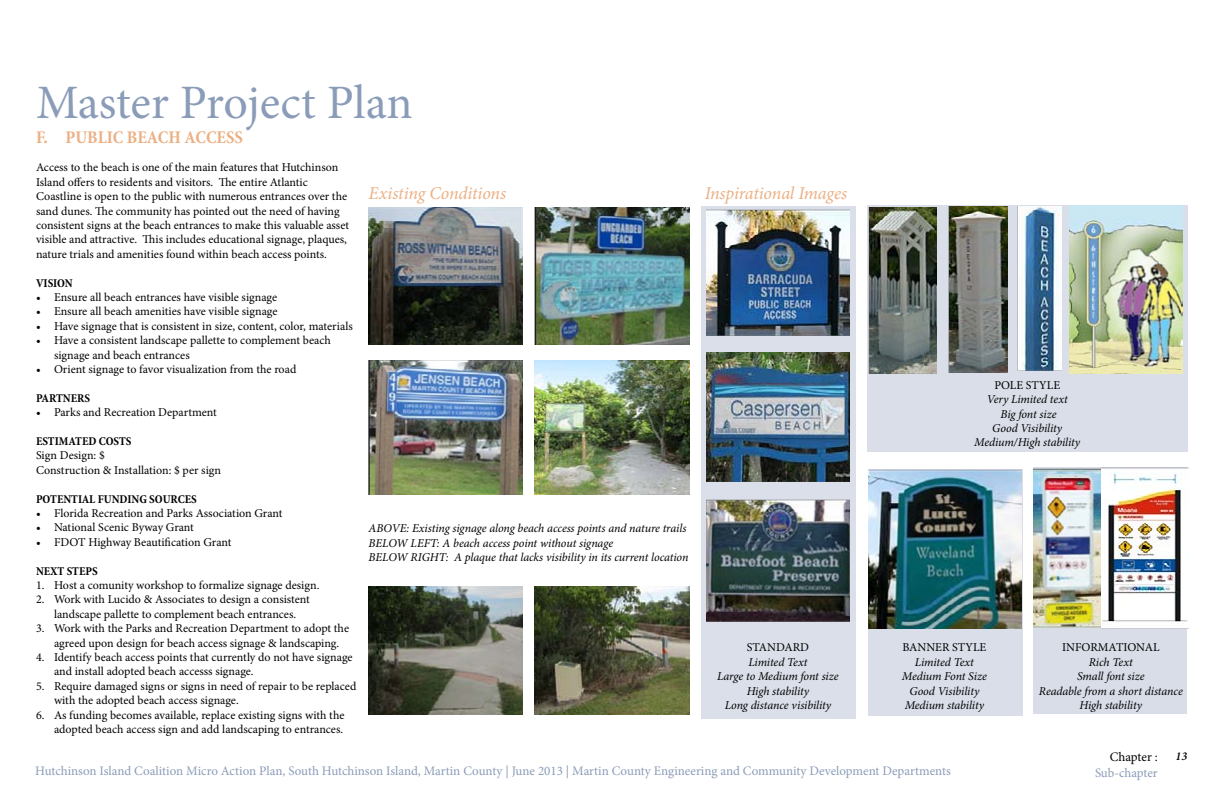
<style>
.page{position:relative;width:1224px;height:792px;background:#fff}
.page>*{position:absolute;margin:0;border:0;box-sizing:border-box;transform-origin:0 0}
.t1{font:48px "Minion Pro";letter-spacing:-.005em;color:#8a9cb8}
.t2{font:italic 18px "Minion Pro";letter-spacing:-.01em;color:#ecb084}
.t3{font:700 condensed 18px "Minion Pro";color:#ecb084}
.t4{font:13px "Minion Pro";letter-spacing:-.005em;color:#8a9cb8}
.t5{font:13px "Minion Pro";letter-spacing:-.005em;color:#000}
.t6{font:12px/14.4px "Minion Pro";color:#000}
.t7{font:italic 12px/14.4px "Minion Pro";letter-spacing:-.01em;color:#000;text-align:center}
.t8{font:700 condensed 12px "Minion Pro";color:#000}
.t9{font:italic 600 12px "Minion Pro";color:#000}
</style>
<div class="page">
<div style="left:1034px;top:467px;width:153px;height:247px;background:#d8dde8"></div>
<div style="left:868px;top:469px;width:154px;height:246px;background:#d9dee9"></div>
<div style="left:867px;top:205px;width:321px;height:247px;background:#d9dee9"></div>
<img style="left:535px;top:361px;width:154px;height:134px">
<img style="left:535px;top:207px;width:154px;height:138px">
<img style="left:369px;top:207px;width:154px;height:138px">
<img style="left:369px;top:361px;width:154px;height:134px">
<img style="left:369px;top:586px;width:154px;height:129px">
<img style="left:535px;top:586px;width:154px;height:129px">
<img style="left:868px;top:470px;width:154px;height:158px">
<img style="left:1018px;top:206px;width:44px;height:164px">
<img style="left:949px;top:207px;width:59px;height:166px">
<img style="left:868px;top:207px;width:68px;height:166px">
<img style="left:1034px;top:467px;width:154px;height:161px">
<div style="left:701px;top:206px;width:154px;height:513px;background:#dadfe9"></div>
<img style="left:707px;top:209px;width:143px;height:126px">
<img style="left:706px;top:353px;width:144px;height:128px">
<img style="left:706px;top:500px;width:144px;height:121px">
<img style="left:1069px;top:205px;width:113px;height:168px">
<h1 class="t1" style="left:36px;top:71px;width:378px">Master Project Plan</h1>
<h2 class="t3" style="left:36px;top:125px;width:209px">F. PUBLIC BEACH ACCESS</h2>
<p class="t6" style="left:36px;top:161px;width:315px">Access to the beach is one of the main features that Hutchinson Island offers to residents and visitors. The entire Atlantic Coastline is open to the public with numerous entrances over the sand dunes. The community has pointed out the need of having consistent signs at the beach entrances to make this valuable asset visible and attractive. This includes educational signage, plaques, nature trials and amenities found within beach access points.</p>
<p class="t8" style="left:36px;top:275px;width:38px">VISION</p>
<p class="t6" style="left:36px;top:290px;width:243px">• Ensure all beach entrances have visible signage</p>
<p class="t6" style="left:36px;top:305px;width:243px">• Ensure all beach amenities have visible signage</p>
<p class="t6" style="left:36px;top:319px;width:318px">• Have signage that is consistent in size, content, color, materials</p>
<p class="t6" style="left:54px;top:333px;width:278px;text-indent:-18px">• Have a consistent landscape pallette to complement beach signage and beach entrances</p>
<p class="t6" style="left:36px;top:362px;width:262px">• Orient signage to favor visualization from the road</p>
<p class="t8" style="left:36px;top:390px;width:56px">PARTNERS</p>
<p class="t6" style="left:36px;top:405px;width:182px">• Parks and Recreation Department</p>
<p class="t8" style="left:36px;top:433px;width:97px">ESTIMATED COSTS</p>
<p class="t6" style="left:36px;top:449px;width:187px">Sign Design: $<br>Construction &amp; Installation: $ per sign</p>
<p class="t8" style="left:36px;top:491px;width:162px">POTENTIAL FUNDING SOURCES</p>
<p class="t6" style="left:36px;top:506px;width:248px">• Florida Recreation and Parks Association Grant</p>
<p class="t6" style="left:36px;top:521px;width:159px">• National Scenic Byway Grant</p>
<p class="t6" style="left:36px;top:535px;width:197px">• FDOT Highway Beautification Grant</p>
<p class="t8" style="left:36px;top:563px;width:63px">NEXT STEPS</p>
<p class="t6" style="left:36px;top:578px;width:285px">1. Host a comunity workshop to formalize signage design.</p>
<p class="t6" style="left:36px;top:593px;width:275px;text-align:center">2. Work with Lucido &amp; Associates to design a consistent landscape pallette to complement beach entrances.</p>
<p class="t6" style="left:54px;top:621px;width:297px;text-indent:-18px">3. Work with the Parks and Recreation Department to adopt the agreed upon design for beach access signage &amp; landscaping.</p>
<p class="t6" style="left:54px;top:650px;width:300px;text-indent:-18px">4. Identify beach access points that currently do not have signage and install adopted beach accesss signage.</p>
<p class="t6" style="left:54px;top:679px;width:304px;text-indent:-18px">5. Require damaged signs or signs in need of repair to be replaced with the adopted beach access signage.</p>
<p class="t6" style="left:36px;top:708px;width:310px;text-align:right">6. As funding becomes available, replace existing signs with the adopted beach access sign and add landscaping to entrances.</p>
<h2 class="t2" style="left:369px;top:181px;width:139px">Existing Conditions</h2>
<h2 class="t2" style="left:705px;top:181px;width:144px">Inspirational Images</h2>
<p class="t7" style="left:369px;top:521px;width:321px;text-align:left">ABOVE: Existing signage along beach access points and nature trails<br>BELOW LEFT: A beach access point without signage<br>BELOW RIGHT: A plaque that lacks visibility in its current location</p>
<p class="t6" style="left:747px;top:640px;width:64px">STANDARD</p>
<p class="t7" style="left:717px;top:655px;width:123px">Limited Text<br>Large to Medium font size<br>High stability<br>Long distance visibility</p>
<p class="t6" style="left:994px;top:378px;width:67px">POLE STYLE</p>
<p class="t7" style="left:974px;top:392px;width:107px">Very Limited text<br>Big font size<br>Good Visibility<br>Medium/High stability</p>
<p class="t6" style="left:902px;top:640px;width:86px">BANNER STYLE</p>
<p class="t7" style="left:902px;top:655px;width:86px">Limited Text<br>Medium Font Size<br>Good Visibility<br>Medium stability</p>
<p class="t6" style="left:1062px;top:640px;width:99px">INFORMATIONAL</p>
<p class="t7" style="left:1039px;top:655px;width:145px">Rich Text<br>Small font size<br>Readable from a short distance<br>High stability</p>
<p class="t4" style="left:35px;top:762px;width:917px">Hutchinson Island Coalition Micro Action Plan, South Hutchinson Island, Martin County | June 2013 | Martin County Engineering and Community Development Departments</p>
<p class="t5" style="left:1110px;top:748px;width:49px">Chapter :</p>
<p class="t4" style="left:1095px;top:764px;width:64px">Sub-chapter</p>
<p class="t9" style="left:1176px;top:748px;width:13px">13</p>
</div>
